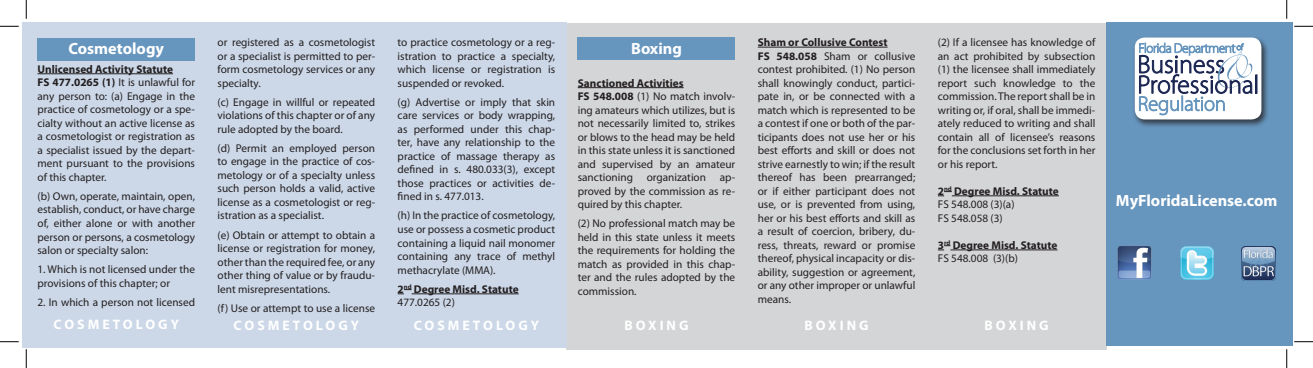
<style>
.page{position:relative;width:1313px;height:368px;background:#fff}
.page>*{position:absolute;margin:0;border:0;box-sizing:border-box;transform-origin:0 0}
.t1{font:700 16.25px "Myriad Pro";color:#fff}
.t2{font:700 13.75px "Myriad Pro";letter-spacing:.22em;color:#fff}
.t3{font:11.25px/13.5px "Myriad Pro";color:#231f20;text-align:justify}
.t4{font:700 11.25px "Myriad Pro";color:#231f20}
.s1{font-weight:700}
</style>
<div class="page">
<div style="left:566px;top:23px;width:540px;height:326px;background:#d4d5d7"></div>
<div style="left:22px;top:23px;width:544px;height:324px;background:#ccd8e8"></div>
<div style="left:1106px;top:22px;width:186px;height:324px;background:#6695bd"></div>
<svg style="left:0;top:26px;width:19px;height:1px"></svg>
<svg style="left:26px;top:0;width:1px;height:19px"></svg>
<svg style="left:1294px;top:26px;width:18px;height:1px"></svg>
<svg style="left:1286px;top:0;width:1px;height:19px"></svg>
<svg style="left:1294px;top:341px;width:18px;height:1px"></svg>
<svg style="left:1286px;top:349px;width:1px;height:19px"></svg>
<svg style="left:0;top:341px;width:19px;height:1px"></svg>
<svg style="left:26px;top:349px;width:1px;height:19px"></svg>
<hr style="left:950px;top:249px;width:107px;height:1px;background:#231f20">
<svg style="left:938px;top:245px;width:12px;height:5px"></svg>
<hr style="left:951px;top:195px;width:108px;height:1px;background:#231f20">
<svg style="left:938px;top:191px;width:13px;height:5px"></svg>
<hr style="left:758px;top:47px;width:129px;height:1px;background:#231f20">
<hr style="left:578px;top:87px;width:105px;height:1px;background:#231f20">
<hr style="left:411px;top:293px;width:108px;height:1px;background:#231f20">
<svg style="left:398px;top:289px;width:13px;height:5px"></svg>
<hr style="left:38px;top:73px;width:135px;height:1px;background:#231f20">
<div style="left:38px;top:38px;width:157px;height:22px;background:#6695bd"></div>
<div style="left:577px;top:37px;width:158px;height:22px;background:#6695bd"></div>
<div style="left:1132px;top:36px;width:136px;height:92px;background:#231f20;opacity:.75"></div>
<div style="left:1134px;top:38px;width:127px;height:81px;background:#fff;border-radius:10px"></div>
<svg style="left:1139px;top:43px;width:118px;height:73px"></svg>
<img style="left:1241px;top:246px;width:34px;height:34px">
<img style="left:1180px;top:246px;width:33px;height:33px">
<img style="left:1118px;top:246px;width:33px;height:34px">
<p class="t1" style="left:68px;top:37px;width:97px">Cosmetology</p>
<p class="t3" style="left:38px;top:62px;width:159px;text-align:left"><span class="s1">Unlicensed Activity Statute<br>FS 477.0265 (1)</span> It is unlawful for any person to: (a) Engage in the practice of cosmetology or a spe&shy;cialty without an active license as a cosmetologist or registration as a specialist issued by the depart&shy;ment pursuant to the provisions of this chapter.</p>
<p class="t3" style="left:38px;top:189px;width:159px">(b) Own, operate, maintain, open, establish, conduct, or have charge of, either alone or with another person or persons, a cosmetology salon or specialty salon:</p>
<p class="t3" style="left:38px;top:262px;width:159px">1. Which is not licensed under the provisions of this chapter; or</p>
<p class="t3" style="left:38px;top:295px;width:159px">2. In which a person not licensed</p>
<h4 class="t2" style="left:54px;top:315px;width:127px">COSMETOLOGY</h4>
<p class="t3" style="left:218px;top:35px;width:159px">or registered as a cosmetologist or a specialist is permitted to per&shy;form cosmetology services or any specialty.</p>
<p class="t3" style="left:218px;top:95px;width:159px">(c) Engage in willful or repeated violations of this chapter or of any rule adopted by the board.</p>
<p class="t3" style="left:218px;top:141px;width:159px">(d) Permit an employed person to engage in the practice of cos&shy;metology or of a specialty unless such person holds a valid, active license as a cosmetologist or reg&shy;istration as a specialist.</p>
<p class="t3" style="left:218px;top:228px;width:159px">(e) Obtain or attempt to obtain a license or registration for money, other than the required fee, or any other thing of value or by fraudu&shy;lent misrepresentations.</p>
<p class="t3" style="left:218px;top:301px;width:159px">(f ) Use or attempt to use a license</p>
<h4 class="t2" style="left:234px;top:316px;width:127px">COSMETOLOGY</h4>
<p class="t3" style="left:398px;top:35px;width:159px">to practice cosmetology or a reg&shy;istration to practice a specialty, which license or registration is suspended or revoked.</p>
<p class="t3" style="left:398px;top:95px;width:159px">(g) Advertise or imply that skin care services or body wrapping, as performed under this chap&shy;ter, have any relationship to the practice of massage therapy as defned in s. 480.033(3), except those practices or activities de&shy;fned in s. 477.013.</p>
<p class="t3" style="left:398px;top:208px;width:159px">(h) In the practice of cosmetology, use or possess a cosmetic product containing a liquid nail monomer containing any trace of methyl methacrylate (MMA).</p>
<h5 class="t4" style="left:398px;top:281px;width:123px">2<sup>nd</sup> Degree Misd. Statute</h5>
<p class="t3" style="left:398px;top:295px;width:59px">477.0265 (2)</p>
<h4 class="t2" style="left:414px;top:316px;width:127px">COSMETOLOGY</h4>
<p class="t1" style="left:631px;top:37px;width:52px">Boxing</p>
<p class="t3" style="left:578px;top:76px;width:159px;text-align:left"><span class="s1">Sanctioned Activities<br>FS 548.008</span> (1) No match involv&shy;ing amateurs which utilizes, but is not necessarily limited to, strikes or blows to the head may be held in this state unless it is sanctioned and supervised by an amateur sanctioning organization ap&shy;proved by the commission as re&shy;quired by this chapter.</p>
<p class="t3" style="left:578px;top:216px;width:159px">(2) No professional match may be held in this state unless it meets the requirements for holding the match as provided in this chap&shy;ter and the rules adopted by the commission.</p>
<h4 class="t2" style="left:624px;top:316px;width:66px">BOXING</h4>
<p class="t3" style="left:758px;top:35px;width:159px;text-align:left"><span class="s1">Sham or Collusive Contest<br>FS 548.058</span> Sham or collusive contest prohibited. (1) No person shall knowingly conduct, partici&shy;pate in, or be connected with a match which is represented to be a contest if one or both of the par&shy;ticipants does not use her or his best eforts and skill or does not strive earnestly to win; if the result thereof has been prearranged; or if either participant does not use, or is prevented from using, her or his best eforts and skill as a result of coercion, bribery, du&shy;ress, threats, reward or promise thereof, physical incapacity or dis&shy;ability, suggestion or agreement, or any other improper or unlawful means.</p>
<h4 class="t2" style="left:804px;top:316px;width:66px">BOXING</h4>
<p class="t3" style="left:938px;top:35px;width:159px">(2) If a licensee has knowledge of an act prohibited by subsection</p>
<p class="t3" style="left:938px;top:62px;width:159px">(1) the licensee shall immediately report such knowledge to the commission. The report shall be in writing or, if oral, shall be immedi&shy;ately reduced to writing and shall contain all of licensee’s reasons for the conclusions set forth in her or his report.</p>
<h5 class="t4" style="left:938px;top:183px;width:123px">2<sup>nd</sup> Degree Misd. Statute</h5>
<p class="t3" style="left:938px;top:197px;width:78px">FS 548.008 (3)(a)<br>FS 548.058 (3)</p>
<h5 class="t4" style="left:938px;top:237px;width:121px">3<sup>rd</sup> Degree Misd. Statute</h5>
<p class="t3" style="left:938px;top:251px;width:82px">FS 548.008 (3)(b)</p>
<p class="t1" style="left:1115px;top:190px;width:163px">MyFloridaLicense.com</p>
<h4 class="t2" style="left:984px;top:316px;width:66px">BOXING</h4>
</div>
